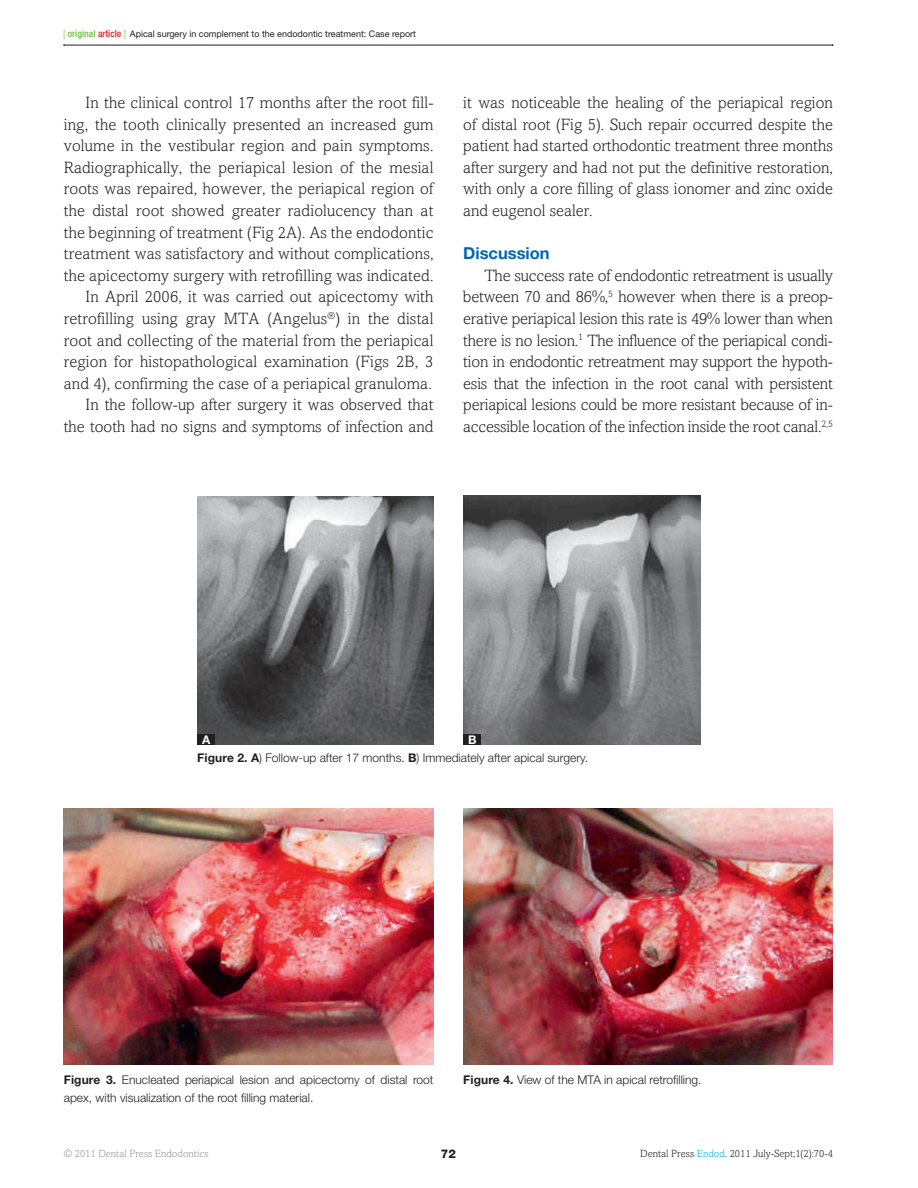
<style>
.page{position:relative;width:918px;height:1188px;background:#fff}
.page>*{position:absolute;margin:0;border:0;box-sizing:border-box;transform-origin:0 0}
.t1{font:300 16.5px/21.6px "Amasis";letter-spacing:.01em;color:#231f20;text-align:justify}
.t2{font:700 16.5px "Helvetica Neue LT Std";color:#0166b3}
.t3{font:300 12px/18px "Helvetica Neue LT Std";color:#231f20}
.t4{font:800 12px "Helvetica Neue LT Std";color:#231f20}
.t5{font:700 12px "Helvetica Neue LT Std";color:#fff}
.t6{font:300 10.5px "Amasis";color:#231f20}
.t7{font:300 10.5px "Amasis";color:#939598}
.t8{font:9px "Helvetica Neue LT Std";color:#231f20}
.s1{font-family:"Helvetica Neue LT";font-weight:300;font-stretch:condensed;font-size:9.75px;color:#71bf44}
.s2{font-family:"Helvetica Neue LT";font-weight:500;font-stretch:condensed;font-size:9.75px;color:#71bf44}
.s3{font-family:"Helvetica Neue LT";font-weight:500;font-stretch:condensed;font-size:9.75px;color:#ee1d23}
.s4{font-weight:700}
.s5{color:#00aeef}
</style>
<div class="page">
<hr style="left:64px;top:45px;width:769px;height:1px;background:#231f20">
<img style="left:464px;top:496px;width:236px;height:249px">
<img style="left:463px;top:809px;width:370px;height:256px">
<img style="left:197px;top:496px;width:237px;height:249px">
<img style="left:64px;top:809px;width:369px;height:256px">
<div style="left:197px;top:734px;width:18px;height:11px;background:#231f20"></div>
<div style="left:464px;top:734px;width:17px;height:11px;background:#231f20"></div>
<p class="t8" style="left:63px;top:28px;width:355px"><span class="s1">[</span> <span class="s2">original</span> <span class="s3">article</span> <span class="s1">]</span> Apical surgery in complement to the endodontic treatment: Case report</p>
<p class="t1" style="left:64px;top:92px;width:371px;text-align:right">In the clinical control 17 months after the root fill&shy;ing, the tooth clinically presented an increased gum volume in the vestibular region and pain symptoms.<br>Radiographically, the periapical lesion of the mesial roots was repaired, however, the periapical region of the distal root showed greater radiolucency than at the beginning of treatment (Fig 2A). As the endodontic treatment was satisfactory and without complications, the apicectomy surgery with retrofilling was indicated.<br>In April 2006, it was carried out apicectomy with retrofilling using gray MTA (Angelus<sup>®</sup>) in the distal root and collecting of the material from the periapical region for histopathological examination (Figs 2B, 3 and 4), confirming the case of a periapical granuloma.<br>In the follow-up after surgery it was observed that the tooth had no signs and symptoms of infection and</p>
<p class="t1" style="left:463px;top:92px;width:371px">it was noticeable the healing of the periapical region of distal root (Fig 5). Such repair occurred despite the patient had started orthodontic treatment three months after surgery and had not put the definitive restoration, with only a core filling of glass ionomer and zinc oxide and eugenol sealer.</p>
<p class="t2" style="left:463px;top:243px;width:88px">Discussion</p>
<p class="t1" style="left:463px;top:264px;width:371px;text-indent:21px">The success rate of endodontic retreatment is usually between 70 and 86%,<sup>5</sup> however when there is a preop&shy;erative periapical lesion this rate is 49% lower than when there is no lesion.<sup>1</sup> The influence of the periapical condi&shy;tion in endodontic retreatment may support the hypoth&shy;esis that the infection in the root canal with persistent periapical lesions could be more resistant because of in&shy;accessible location of the infection inside the root canal.<sup>2,5</sup></p>
<p class="t5" style="left:202px;top:732px;width:10px">A</p>
<p class="t5" style="left:468px;top:732px;width:10px">B</p>
<p class="t3" style="left:197px;top:749px;width:392px"><span class="s4">Figure 2. A</span>) Follow-up after 17 months. <span class="s4">B</span>) Immediately after apical surgery.</p>
<p class="t3" style="left:64px;top:1071px;width:371px"><span class="s4">Figure 3.</span> Enucleated periapical lesion and apicectomy of distal root apex, with visualization of the root filling material.</p>
<p class="t3" style="left:463px;top:1071px;width:240px"><span class="s4">Figure 4.</span> View of the MTA in apical retrofilling.</p>
<p class="t7" style="left:64px;top:1148px;width:146px">© 2011 Dental Press Endodontics</p>
<p class="t4" style="left:441px;top:1147px;width:17px">72</p>
<p class="t6" style="left:640px;top:1148px;width:194px">Dental Press <span class="s5">Endod</span>. 2011 July-Sept;1(2):70-4</p>
</div>
